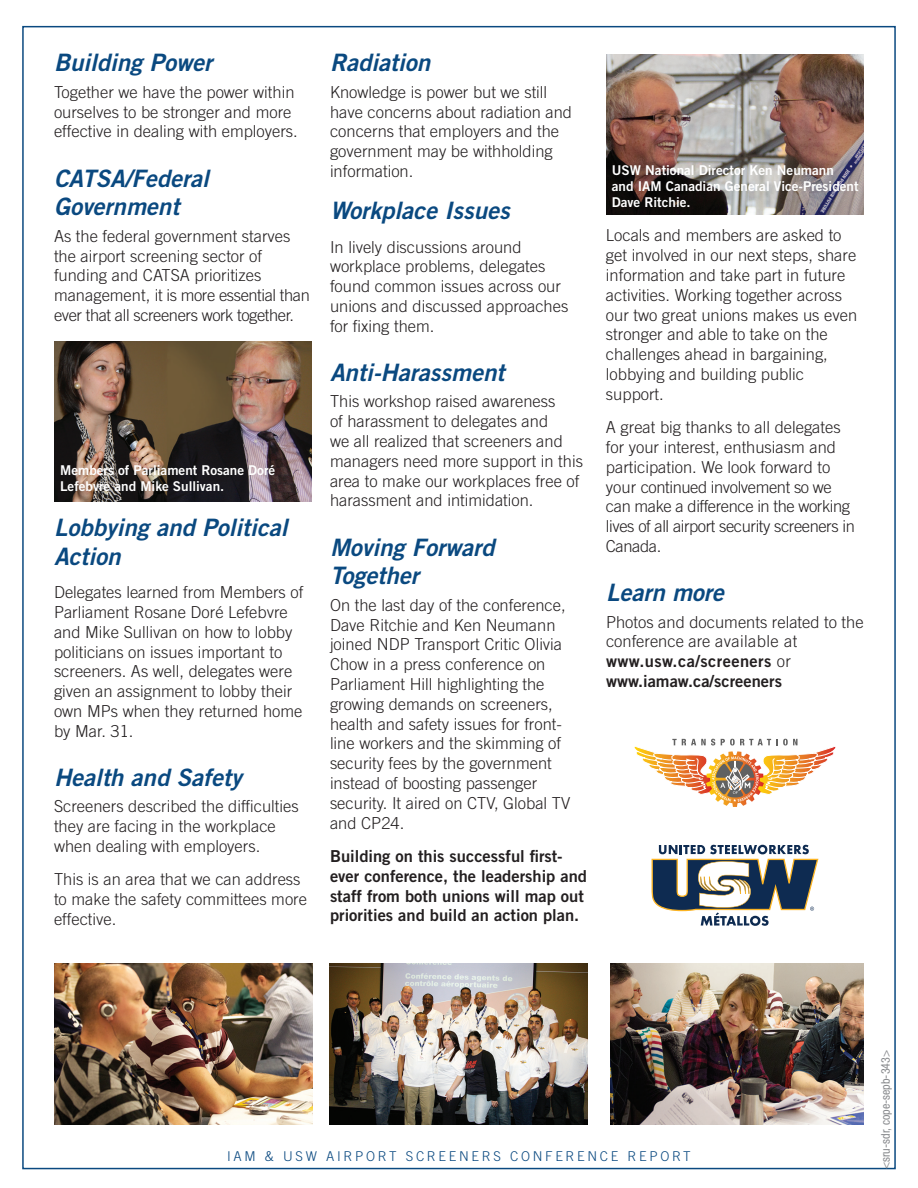
<style>
.page{position:relative;width:918px;height:1188px;background:#fff}
.page>*{position:absolute;margin:0;border:0;box-sizing:border-box;transform-origin:0 0}
.t1{font:24px/28.8px "Trade Gothic LT Std Bd 2 Obl";color:#0a4980}
.t2{font:300 16.5px/19.8px "Trade Gothic LT Std";color:#231f20}
.t3{font:300 16.5px/19.8px "Trade Gothic LT Std";letter-spacing:-.025em;color:#231f20}
.t4{font:16.5px/19.8px "Trade Gothic LT Std Bd 2";color:#231f20}
.t5{font:13.5px/16.2px "Trade Gothic LT Std Bd 2";color:#fff}
.t6{font:300 13.5px "Trade Gothic LT Std";letter-spacing:.2em;color:#0a4980}
.t7{font:condensed 12px "Helvetica Neue LT Std";color:#87898c}
.s1{font-family:"Trade Gothic LT Std";font-weight:300}
</style>
<div class="page">
<img style="left:611px;top:964px;width:252px;height:160px">
<img style="left:330px;top:964px;width:258px;height:160px">
<img style="left:54px;top:964px;width:258px;height:160px">
<img style="left:54px;top:341px;width:258px;height:161px">
<img style="left:606px;top:54px;width:258px;height:161px">
<svg style="left:652px;top:845px;width:166px;height:81px"></svg>
<svg style="left:634px;top:739px;width:202px;height:68px"></svg>
<h1 class="t1" style="left:54px;top:49px;width:160px">Building Power</h1>
<p class="t2" style="left:54px;top:82px;width:245px">Together we have the power within ourselves to be stronger and more effective in dealing with employers.</p>
<h1 class="t1" style="left:54px;top:164px;width:156px">CATSA/Federal<br>Government</h1>
<p class="t2" style="left:54px;top:226px;width:257px">As the federal government starves the airport screening sector of funding and CATSA prioritizes management, it is more essential than ever that all screeners work together.</p>
<p class="t5" style="left:60px;top:462px;width:217px">Members of Parliament Rosane Doré<br>Lefebvre and Mike Sullivan.</p>
<h1 class="t1" style="left:54px;top:513px;width:235px">Lobbying and Political<br>Action</h1>
<p class="t2" style="left:54px;top:582px;width:251px">Delegates learned from Members of<br>Parliament Rosane Doré Lefebvre and Mike Sullivan on how to lobby politicians on issues important to screeners. As well, delegates were given an assignment to lobby their own MPs when they returned home by Mar. 31.</p>
<h1 class="t1" style="left:54px;top:763px;width:189px">Health and Safety</h1>
<p class="t2" style="left:54px;top:796px;width:246px">Screeners described the difficulties they are facing in the workplace when dealing with employers.</p>
<p class="t2" style="left:54px;top:869px;width:254px">This is an area that we can address to make the safety committees more effective.</p>
<h1 class="t1" style="left:330px;top:49px;width:102px">Radiation</h1>
<p class="t2" style="left:330px;top:82px;width:244px">Knowledge is power but we still have concerns about radiation and concerns that employers and the government may be withholding information.</p>
<h1 class="t1" style="left:330px;top:197px;width:181px">Workplace Issues</h1>
<p class="t2" style="left:330px;top:237px;width:240px">In lively discussions around workplace problems, delegates found common issues across our unions and discussed approaches for fixing them.</p>
<h1 class="t1" style="left:330px;top:358px;width:176px">Anti-Harassment</h1>
<p class="t2" style="left:330px;top:391px;width:255px">This workshop raised awareness<br>of harassment to delegates and<br>we all realized that screeners and managers need more support in this area to make our workplaces free of harassment and intimidation.</p>
<h1 class="t1" style="left:330px;top:533px;width:166px">Moving Forward<br>Together</h1>
<p class="t2" style="left:330px;top:595px;width:242px">On the last day of the conference,<br>Dave Ritchie and Ken Neumann joined NDP Transport Critic Olivia<br>Chow in a press conference on<br>Parliament Hill highlighting the growing demands on screeners, health and safety issues for front&shy;line workers and the skimming of security fees by the government instead of boosting passenger security. It aired on CTV, Global TV and CP24.</p>
<p class="t4" style="left:330px;top:846px;width:259px">Building on this successful first&shy;ever conference, the leadership and staff from both unions will map out priorities and build an action plan.</p>
<p class="t5" style="left:612px;top:162px;width:248px">USW National Director Ken Neumann and IAM Canadian General Vice-President<br>Dave Ritchie.</p>
<p class="t2" style="left:606px;top:225px;width:253px">Locals and members are asked to get involved in our next steps, share information and take part in future activities. Working together across our two great unions makes us even stronger and able to take on the challenges ahead in bargaining, lobbying and building public support.</p>
<p class="t3" style="left:606px;top:417px;width:250px">A great big thanks to all delegates for your interest, enthusiasm and participation. We look forward to your continued involvement so we can make a difference in the working lives of all airport security screeners in<br>Canada.</p>
<h1 class="t1" style="left:606px;top:578px;width:119px">Learn more</h1>
<p class="t2" style="left:606px;top:612px;width:259px">Photos and documents related to the conference are available at</p>
<p class="t4" style="left:606px;top:651px;width:187px">www.usw.ca/screeners <span class="s1">or </span>www.iamaw.ca/screeners</p>
<p class="t6" style="left:227px;top:1148px;width:465px">IAM &amp; USW AIRPORT SCREENERS CONFERENCE REPORT</p>
<p class="t7" style="left:879px;top:1169px;width:121px;rotate:-90deg">&lt;sru-sdr, cope-sepb-343&gt;</p>
</div>
